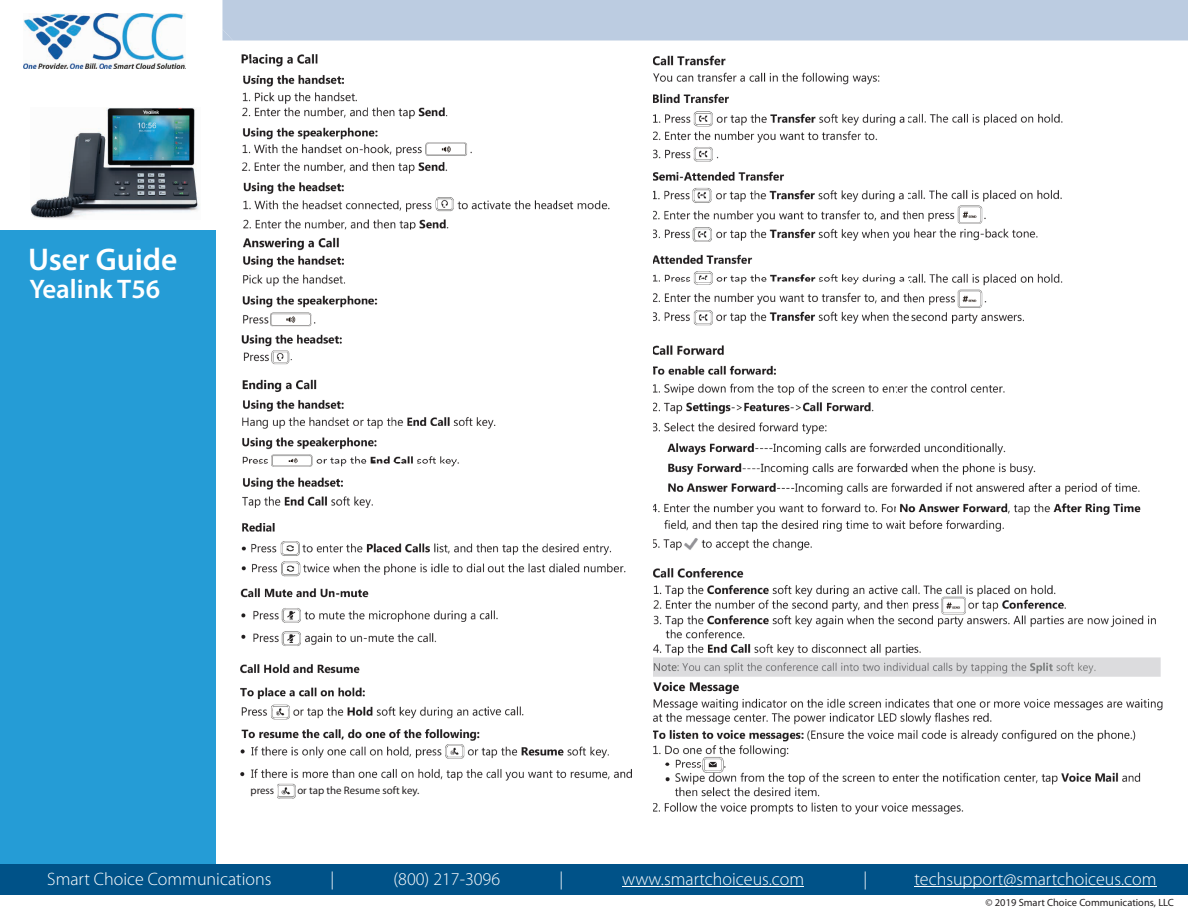
<style>
.page{position:relative;width:1188px;height:918px;background:#fff}
.page>*{position:absolute;margin:0;border:0;box-sizing:border-box;transform-origin:0 0}
.t1{font:600 31.5px "Myriad Pro";color:#fff}
.t2{font:600 26.85px "Myriad Pro";color:#fff}
.t3{font:300 18px "Myriad Pro";color:#fff}
.t4{font:10.95px "Myriad Pro";color:#231f20}
.t5{font:10.5px "Myriad Pro";color:#231f20}
</style>
<div class="page">
<div style="left:0;top:864px;width:1188px;height:31px;background:#005288"></div>
<hr style="left:622px;top:886px;width:182px;height:1px;background:#fff">
<hr style="left:915px;top:886px;width:242px;height:1px;background:#fff">
<svg style="left:23px;top:0;width:1165px;height:69px"></svg>
<img style="left:30px;top:107px;width:169px;height:112px">
<img style="left:241px;top:54px;width:369px;height:176px">
<img style="left:241px;top:54px;width:26px;height:24px">
<img style="left:241px;top:237px;width:255px;height:271px">
<img style="left:240px;top:524px;width:392px;height:256px">
<img style="left:277px;top:783px;width:19px;height:16px">
<img style="left:277px;top:786px;width:19px;height:10px">
<img style="left:653px;top:54px;width:410px;height:272px">
<img style="left:653px;top:346px;width:488px;height:205px">
<img style="left:653px;top:569px;width:510px;height:246px">
<div style="left:0;top:230px;width:216px;height:634px;background:#259cd6"></div>
<h1 class="t1" style="left:28px;top:239px;width:151px">User Guide</h1>
<h2 class="t2" style="left:29px;top:272px;width:132px">Yealink T56</h2>
<p class="t4" style="left:251px;top:784px;width:25px">press</p>
<p class="t4" style="left:297px;top:784px;width:124px">or tap the Resume soft key.</p>
<p class="t3" style="left:47px;top:869px;width:226px">Smart Choice Communications</p>
<p class="t3" style="left:331px;top:869px;width:5px">|</p>
<p class="t3" style="left:394px;top:869px;width:108px">(800) 217-3096</p>
<p class="t3" style="left:559px;top:869px;width:5px">|</p>
<p class="t3" style="left:622px;top:869px;width:183px">www.smartchoiceus.com</p>
<p class="t3" style="left:863px;top:869px;width:5px">|</p>
<p class="t3" style="left:915px;top:869px;width:244px">techsupport@smartchoiceus.com</p>
<p class="t5" style="left:986px;top:897px;width:190px">© 2019 Smart Choice Communications, LLC</p>
</div>
